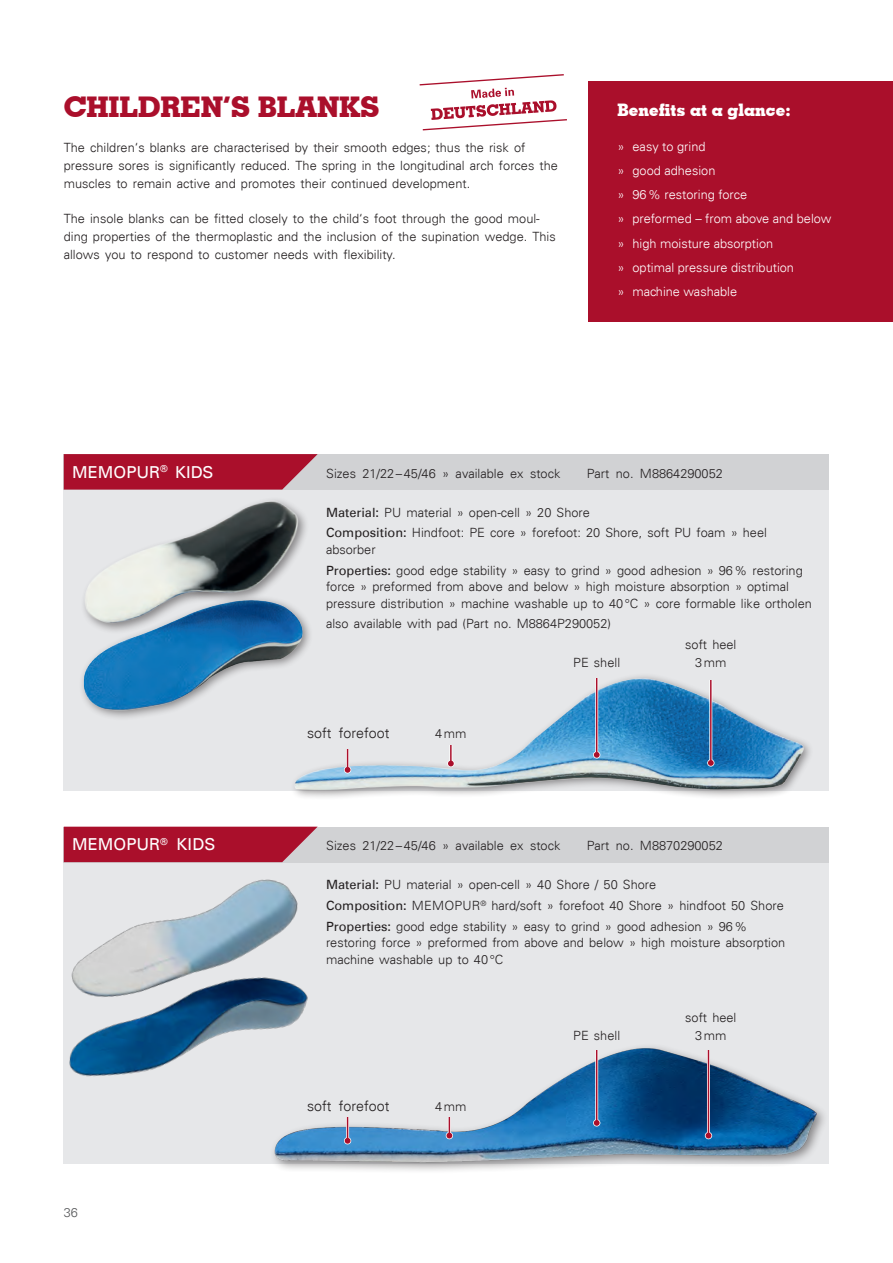
<style>
.page{position:relative;width:893px;height:1263px;background:#fff}
.page>*{position:absolute;margin:0;border:0;box-sizing:border-box;transform-origin:0 0}
.t1{font:700 28.5px "Geometric Slab 703 BT Xtra";color:#aa0f2b}
.t2{font:700 17.25px "Geometric Slab 703 BT Xtra";color:#fff}
.t3{font:16.5px "Univers";color:#fff}
.t4{font:300 14.25px "Univers";color:#231f20}
.t5{font:300 12.75px/20.7px "Univers";color:#231f20}
.t6{font:300 12.75px/24.3px "Univers LT";color:#fff}
.t7{font:300 12.75px "Univers";color:#57585a}
.s1{font-weight:400}
</style>
<div class="page">
<div style="left:64px;top:862px;width:765px;height:302px;background:#e6e7e9"></div>
<img style="left:420px;top:1047px;width:404px;height:124px">
<div style="left:64px;top:490px;width:765px;height:301px;background:#e6e7e9"></div>
<img style="left:294px;top:676px;width:516px;height:121px">
<img style="left:63px;top:652px;width:250px;height:75px">
<img style="left:63px;top:487px;width:247px;height:165px">
<div style="left:64px;top:454px;width:765px;height:36px;background:#d1d2d4"></div>
<div style="left:64px;top:827px;width:765px;height:35px;background:#d1d2d4"></div>
<svg style="left:64px;top:454px;width:254px;height:36px;background:#ad1f38"></svg>
<div style="left:588px;top:82px;width:305px;height:240px;background:#aa0f2b"></div>
<svg style="left:419px;top:74px;width:148px;height:57px"></svg>
<img style="left:63px;top:793px;width:345px;height:73px">
<img style="left:63px;top:866px;width:357px;height:305px">
<div style="left:344px;top:766px;width:7px;height:7px;border:2px solid #fff;border-radius:50%"></div>
<svg style="left:345px;top:750px;width:5px;height:23px"></svg>
<hr style="left:595px;top:679px;width:3px;height:77px;background:#fff">
<div style="left:593px;top:751px;width:7px;height:7px;border:2px solid #fff;border-radius:50%"></div>
<hr style="left:596px;top:679px;width:1px;height:77px;background:#aa0f2b">
<svg style="left:594px;top:752px;width:6px;height:6px"></svg>
<hr style="left:709px;top:681px;width:3px;height:83px;background:#fff">
<div style="left:707px;top:759px;width:7px;height:7px;border:2px solid #fff;border-radius:50%"></div>
<hr style="left:710px;top:681px;width:2px;height:83px;background:#aa0f2b">
<svg style="left:708px;top:760px;width:6px;height:6px"></svg>
<div style="left:344px;top:1137px;width:7px;height:7px;border:2px solid #fff;border-radius:50%"></div>
<svg style="left:345px;top:1117px;width:5px;height:27px"></svg>
<div style="left:446px;top:1132px;width:7px;height:7px;border:2px solid #fff;border-radius:50%"></div>
<svg style="left:446px;top:1117px;width:6px;height:21px"></svg>
<hr style="left:595px;top:1050px;width:3px;height:74px;background:#fff">
<div style="left:593px;top:1119px;width:7px;height:7px;border:2px solid #fff;border-radius:50%"></div>
<hr style="left:596px;top:1050px;width:1px;height:74px;background:#aa0f2b">
<svg style="left:594px;top:1120px;width:6px;height:6px"></svg>
<hr style="left:707px;top:1050px;width:3px;height:87px;background:#fff">
<div style="left:705px;top:1132px;width:7px;height:7px;border:2px solid #fff;border-radius:50%"></div>
<hr style="left:708px;top:1050px;width:1px;height:87px;background:#aa0f2b">
<svg style="left:706px;top:1133px;width:5px;height:5px"></svg>
<hr style="left:449px;top:745px;width:3px;height:20px;background:#fff">
<div style="left:447px;top:760px;width:7px;height:7px;border:2px solid #fff;border-radius:50%"></div>
<hr style="left:450px;top:745px;width:2px;height:20px;background:#aa0f2b">
<svg style="left:448px;top:761px;width:6px;height:5px"></svg>
<h1 class="t1" style="left:64px;top:90px;width:317px">CHILDREN’S BLANKS</h1>
<p class="t5" style="left:64px;top:139px;width:496px;line-height:17.7px">The children‘s blanks are characterised by their smooth edges; thus the risk of pressure sores is significantly reduced. The spring in the longitudinal arch forces the muscles to remain active and promotes their continued development.</p>
<p class="t5" style="left:64px;top:210px;width:493px;line-height:17.7px">The insole blanks can be fitted closely to the child‘s foot through the good moul&shy;ding properties of the thermoplastic and the inclusion of the supination wedge. This allows you to respond to customer needs with flexibility.</p>
<h2 class="t2" style="left:618px;top:100px;width:175px">Benefits at a glance:</h2>
<p class="t6" style="left:618px;top:134px;width:215px">» easy to grind<br>» good adhesion<br>» 96% restoring force<br>» preformed – from above and below » high moisture absorption<br>» optimal pressure distribution<br>» machine washable</p>
<p class="t3" style="left:72px;top:461px;width:143px">MEMOPUR<sup>®</sup> KIDS</p>
<p class="t5" style="left:326px;top:462px;width:236px">Sizes 21/22–45/46 » available ex stock</p>
<p class="t5" style="left:587px;top:462px;width:138px">Part no. M8864290052</p>
<p class="t5" style="left:326px;top:501px;width:442px"><span class="s1">Material:</span> PU material » open-cell » 20 Shore<br><span class="s1">Composition:</span> Hindfoot: PE core » forefoot: 20 Shore, soft PU foam » heel</p>
<p class="t5" style="left:326px;top:539px;width:478px">absorber<br><span class="s1">Properties:</span> good edge stability » easy to grind » good adhesion » 96% restoring</p>
<p class="t5" style="left:326px;top:578px;width:487px;line-height:16.5px">force » preformed from above and below » high moisture absorption » optimal pressure distribution » machine washable up to 40°C » core formable like ortholen</p>
<p class="t5" style="left:326px;top:613px;width:286px">also available with pad (Part no. M8864P290052)</p>
<p class="t5" style="left:685px;top:634px;width:53px">soft heel</p>
<p class="t4" style="left:307px;top:724px;width:84px">soft forefoot</p>
<p class="t5" style="left:435px;top:723px;width:33px">4mm</p>
<p class="t5" style="left:573px;top:652px;width:48px">PE shell</p>
<p class="t5" style="left:695px;top:652px;width:33px">3mm</p>
<p class="t3" style="left:72px;top:834px;width:145px">MEMOPUR<sup>®</sup> KIDS</p>
<p class="t5" style="left:326px;top:835px;width:236px">Sizes 21/22–45/46 » available ex stock</p>
<p class="t5" style="left:587px;top:835px;width:138px">Part no. M8870290052</p>
<p class="t5" style="left:326px;top:874px;width:459px"><span class="s1">Material:</span> PU material » open-cell » 40 Shore / 50 Shore<br><span class="s1">Composition:</span> MEMOPUR<sup>®</sup> hard/soft » forefoot 40 Shore » hindfoot 50 Shore<br><span class="s1">Properties:</span> good edge stability » easy to grind » good adhesion » 96%</p>
<p class="t5" style="left:326px;top:934px;width:461px;line-height:16.5px">restoring force » preformed from above and below » high moisture absorption machine washable up to 40°C</p>
<p class="t5" style="left:685px;top:1006px;width:53px">soft heel</p>
<p class="t7" style="left:64px;top:1205px;width:16px">36</p>
<p class="t4" style="left:307px;top:1097px;width:84px">soft forefoot</p>
<p class="t5" style="left:435px;top:1095px;width:33px">4mm</p>
<p class="t5" style="left:573px;top:1024px;width:48px">PE shell</p>
<p class="t5" style="left:695px;top:1024px;width:33px">3mm</p>
</div>
